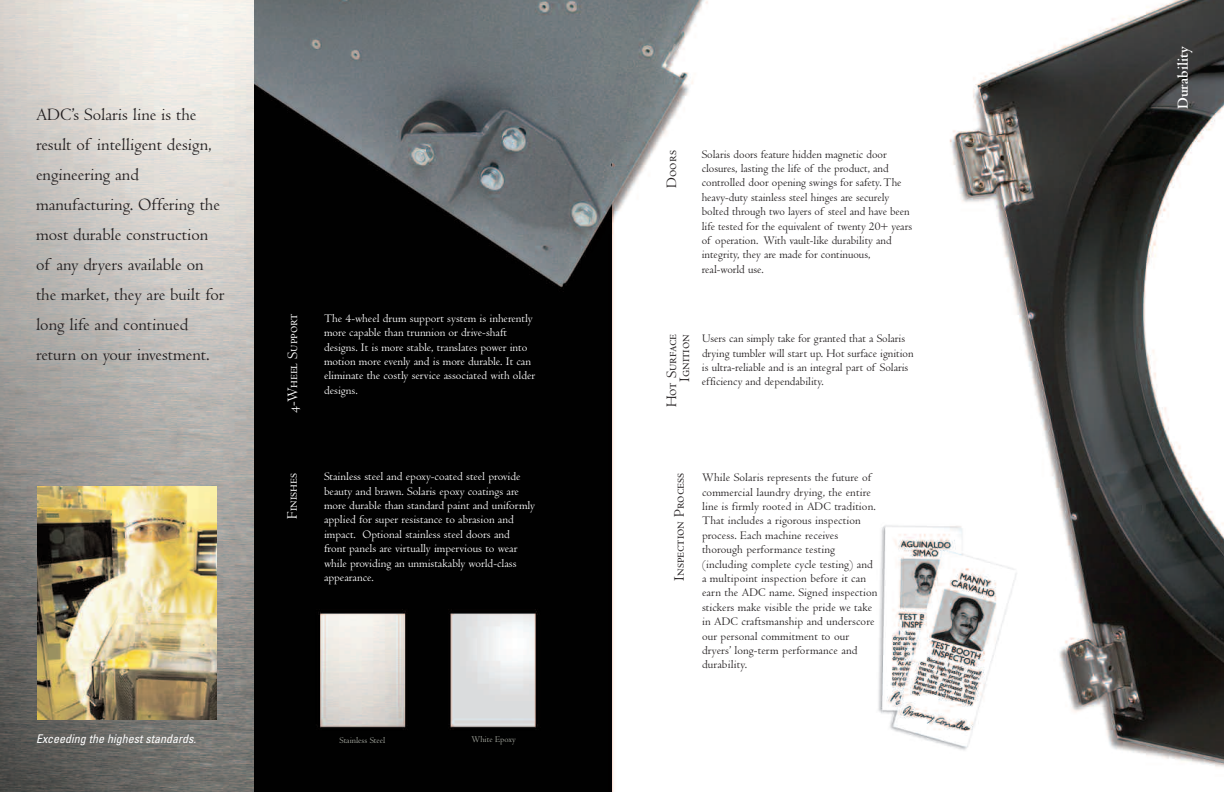
<style>
.page{position:relative;width:1224px;height:792px;background:#fff}
.page>*{position:absolute;margin:0;border:0;box-sizing:border-box;transform-origin:0 0}
.t1{font:18px/30px "Centaur";color:#231f20}
.t2{font:700 16px "Centaur";color:#fff}
.t3{font:15px/13px "Centaur MT SC";color:#231f20;text-align:right}
.t4{font:15px "Centaur MT SC";color:#fff}
.t5{font:12px/14.4px "Centaur";color:#231f20}
.t6{font:12px/14.4px "Centaur";color:#fff}
.t7{font:italic condensed 12px "Univers";color:#fff}
.t8{font:9px "Centaur";color:#acafa6}
</style>
<div class="page">
<img style="left:254px;top:0;width:970px;height:792px">
<img style="left:0;top:0;width:254px;height:792px">
<img style="left:37px;top:486px;width:180px;height:234px">
<h1 class="t1" style="left:36px;top:102px;width:190px">ADC’s Solaris line is the result of intelligent design, engineering and manufacturing. Offering the most durable construction of any dryers available on the market, they are built for long life and continued return on your investment.</h1>
<p class="t7" style="left:36px;top:734px;width:162px">Exceeding the highest standards.</p>
<p class="t4" style="left:287px;top:413px;width:101px;rotate:-90deg">4-Wheel Support</p>
<p class="t6" style="left:324px;top:312px;width:213px">The 4-wheel drum support system is inherently more capable than trunnion or drive-shaft designs. It is more stable, translates power into motion more evenly and is more durable. It can eliminate the costly service associated with older designs.</p>
<p class="t4" style="left:287px;top:519px;width:47px;rotate:-90deg">Finishes</p>
<p class="t6" style="left:324px;top:471px;width:213px">Stainless steel and epoxy-coated steel provide beauty and brawn. Solaris epoxy coatings are more durable than standard paint and uniformly applied for super resistance to abrasion and impact. Optional stainless steel doors and<br>front panels are virtually impervious to wear while providing an unmistakably world-class appearance.</p>
<p class="t8" style="left:339px;top:737px;width:47px">Stainless Steel</p>
<p class="t8" style="left:471px;top:736px;width:46px">White Epoxy</p>
<p class="t3" style="left:667px;top:188px;width:39px;rotate:-90deg">Doors</p>
<p class="t5" style="left:702px;top:148px;width:212px">Solaris doors feature hidden magnetic door closures, lasting the life of the product, and controlled door opening swings for safety. The heavy-duty stainless steel hinges are securely bolted through two layers of steel and have been life tested for the equivalent of twenty 20+ years of operation. With vault-like durability and integrity, they are made for continuous, real-world use.</p>
<p class="t3" style="left:667px;top:407px;width:75px;rotate:-90deg">Hot Surface<br>Ignition</p>
<p class="t5" style="left:702px;top:333px;width:213px">Users can simply take for granted that a Solaris drying tumbler will start up. Hot surface ignition is ultra-reliable and is an integral part of Solaris efficiency and dependability.</p>
<p class="t3" style="left:674px;top:581px;width:109px;rotate:-90deg">Inspection Process</p>
<p class="t5" style="left:702px;top:472px;width:177px">While Solaris represents the future of commercial laundry drying, the entire line is firmly rooted in ADC tradition.<br>That includes a rigorous inspection process. Each machine receives thorough performance testing (including complete cycle testing) and a multipoint inspection before it can earn the ADC name. Signed inspection stickers make visible the pride we take in ADC craftsmanship and underscore our personal commitment to our dryers’ long-term performance and durability.</p>
<h2 class="t2" style="left:1177px;top:109px;width:65px;rotate:-90deg">Durability</h2>
</div>
